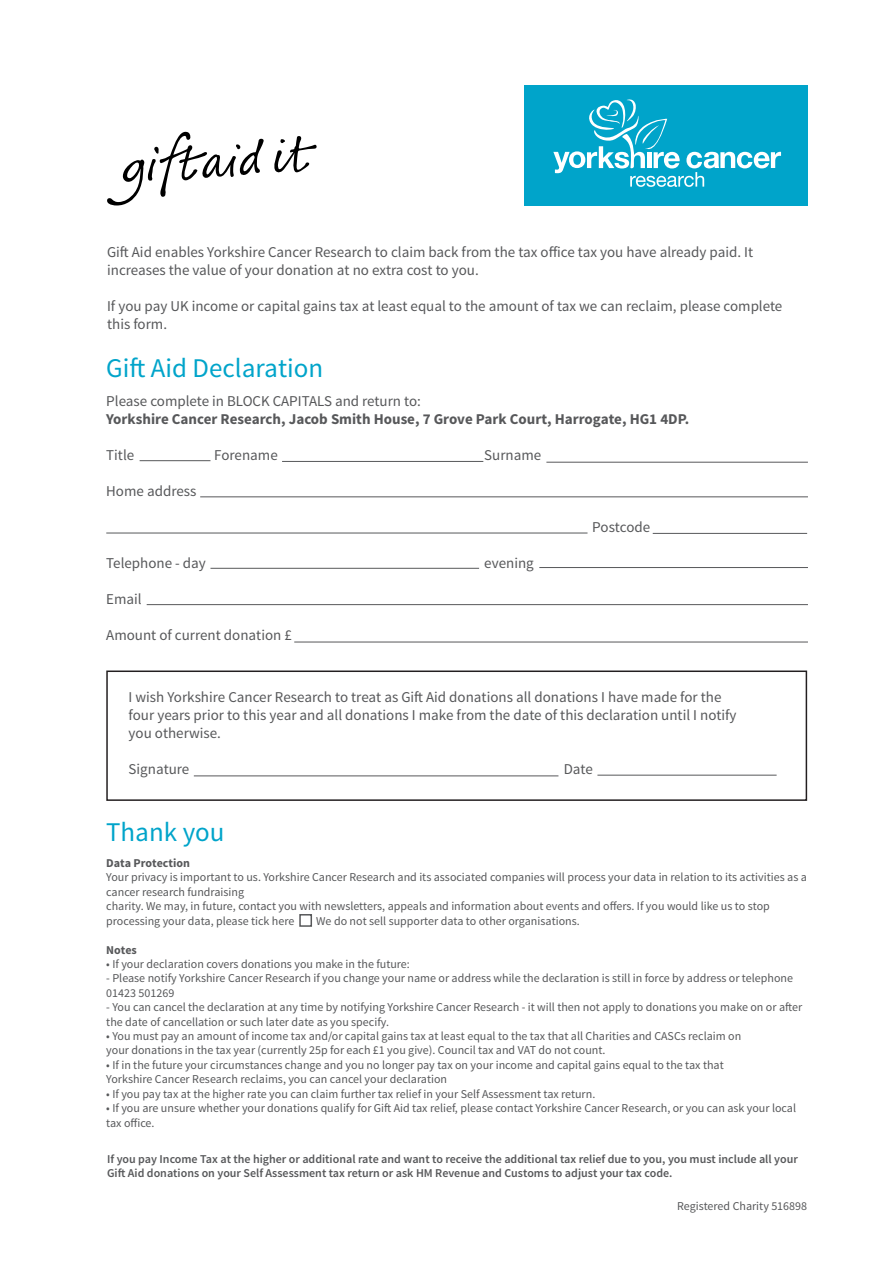
<style>
.page{position:relative;width:893px;height:1263px;background:#fff}
.page>*{position:absolute;margin:0;border:0;box-sizing:border-box;transform-origin:0 0}
.t1{font:27px "Source Sans Pro";color:#00a4ca}
.t2{font:15px/18px "Source Sans Pro";color:#57585a}
.t3{font:700 15px "Source Sans Pro";color:#57585a}
.t4{font:12px/14.4px "Source Sans Pro";color:#57585a}
.t5{font:600 12px/14.4px "Source Sans Pro";color:#57585a}
.t6{font:700 12px "Source Sans Pro";color:#57585a}
</style>
<div class="page">
<svg style="left:107px;top:132px;width:210px;height:73px"></svg>
<div style="left:299px;top:914px;width:13px;height:13px;border:2px solid #57585a"></div>
<div style="left:106px;top:670px;width:701px;height:131px;border:2px solid #231f20"></div>
<div style="left:525px;top:85px;width:283px;height:121px;background:#00a4ca"></div>
<svg style="left:553px;top:99px;width:228px;height:88px"></svg>
<hr style="left:140px;top:460px;width:70px;height:1px;background:#57585a">
<hr style="left:282px;top:461px;width:201px;height:1px;background:#57585a">
<hr style="left:546px;top:462px;width:262px;height:1px;background:#57585a">
<hr style="left:200px;top:496px;width:608px;height:1px;background:#57585a">
<hr style="left:106px;top:533px;width:481px;height:1px;background:#57585a">
<hr style="left:653px;top:533px;width:154px;height:1px;background:#57585a">
<hr style="left:210px;top:568px;width:269px;height:1px;background:#57585a">
<hr style="left:539px;top:567px;width:269px;height:1px;background:#57585a">
<hr style="left:147px;top:604px;width:661px;height:1px;background:#57585a">
<hr style="left:294px;top:642px;width:514px;height:1px;background:#57585a">
<hr style="left:194px;top:775px;width:364px;height:1px;background:#57585a">
<hr style="left:597px;top:775px;width:180px;height:1px;background:#57585a">
<p class="t2" style="left:107px;top:244px;width:647px">Gift Aid enables Yorkshire Cancer Research to claim back from the tax office tax you have already paid. It</p>
<p class="t2" style="left:107px;top:262px;width:373px">increases the value of your donation at no extra cost to you.</p>
<p class="t2" style="left:107px;top:298px;width:677px">If you pay UK income or capital gains tax at least equal to the amount of tax we can reclaim, please complete this form.</p>
<p class="t1" style="left:106px;top:351px;width:218px">Gift Aid Declaration</p>
<p class="t2" style="left:106px;top:393px;width:316px">Please complete in BLOCK CAPITALS and return to:</p>
<p class="t3" style="left:106px;top:410px;width:585px">Yorkshire Cancer Research, Jacob Smith House, 7 Grove Park Court, Harrogate, HG1 4DP.</p>
<p class="t2" style="left:106px;top:447px;width:29px">Title</p>
<p class="t2" style="left:214px;top:447px;width:65px">Forename</p>
<p class="t2" style="left:484px;top:447px;width:59px">Surname</p>
<p class="t2" style="left:106px;top:483px;width:92px">Home address</p>
<p class="t2" style="left:592px;top:519px;width:59px">Postcode</p>
<p class="t2" style="left:106px;top:555px;width:101px">Telephone - day</p>
<p class="t2" style="left:484px;top:555px;width:51px">evening</p>
<p class="t2" style="left:106px;top:591px;width:37px">Email</p>
<p class="t2" style="left:106px;top:627px;width:187px">Amount of current donation £</p>
<p class="t2" style="left:129px;top:688px;width:594px">I wish Yorkshire Cancer Research to treat as Gift Aid donations all donations I have made for the</p>
<p class="t2" style="left:129px;top:706px;width:609px">four years prior to this year and all donations I make from the date of this declaration until I notify</p>
<p class="t2" style="left:129px;top:724px;width:94px">you otherwise.</p>
<p class="t2" style="left:129px;top:760px;width:62px">Signature</p>
<p class="t2" style="left:564px;top:760px;width:31px">Date</p>
<p class="t1" style="left:106px;top:815px;width:120px">Thank you</p>
<p class="t6" style="left:106px;top:855px;width:85px">Data Protection</p>
<p class="t4" style="left:106px;top:870px;width:702px">Your privacy is important to us. Yorkshire Cancer Research and its associated companies will process your data in relation to its activities as a cancer research fundraising</p>
<p class="t4" style="left:106px;top:899px;width:665px">charity. We may, in future, contact you with newsletters, appeals and information about events and offers. If you would like us to stop processing your data, please tick here</p>
<p class="t4" style="left:316px;top:913px;width:265px">We do not sell supporter data to other organisations.</p>
<p class="t6" style="left:106px;top:942px;width:32px">Notes</p>
<p class="t4" style="left:106px;top:957px;width:305px">• If your declaration covers donations you make in the future:</p>
<p class="t4" style="left:106px;top:971px;width:688px">- Please notify Yorkshire Cancer Research if you change your name or address while the declaration is still in force by address or telephone<br>01423 501269</p>
<p class="t4" style="left:106px;top:1000px;width:697px">- You can cancel the declaration at any time by notifying Yorkshire Cancer Research - it will then not apply to donations you make on or after the date of cancellation or such later date as you specify.</p>
<p class="t4" style="left:106px;top:1029px;width:636px">• You must pay an amount of income tax and/or capital gains tax at least equal to the tax that all Charities and CASCs reclaim on</p>
<p class="t4" style="left:106px;top:1043px;width:501px">your donations in the tax year (currently 25p for each £1 you give). Council tax and VAT do not count.</p>
<p class="t4" style="left:106px;top:1058px;width:619px">• If in the future your circumstances change and you no longer pay tax on your income and capital gains equal to the tax that</p>
<p class="t4" style="left:106px;top:1072px;width:342px">Yorkshire Cancer Research reclaims, you can cancel your declaration</p>
<p class="t4" style="left:106px;top:1087px;width:490px">• If you pay tax at the higher rate you can claim further tax relief in your Self Assessment tax return.</p>
<p class="t4" style="left:106px;top:1101px;width:691px">• If you are unsure whether your donations qualify for Gift Aid tax relief, please contact Yorkshire Cancer Research, or you can ask your local tax office.</p>
<p class="t5" style="left:107px;top:1152px;width:692px">If you pay Income Tax at the higher or additional rate and want to receive the additional tax relief due to you, you must include all your<br>Gift Aid donations on your Self Assessment tax return or ask HM Revenue and Customs to adjust your tax code.</p>
<p class="t4" style="left:677px;top:1199px;width:132px">Registered Charity 516898</p>
</div>
